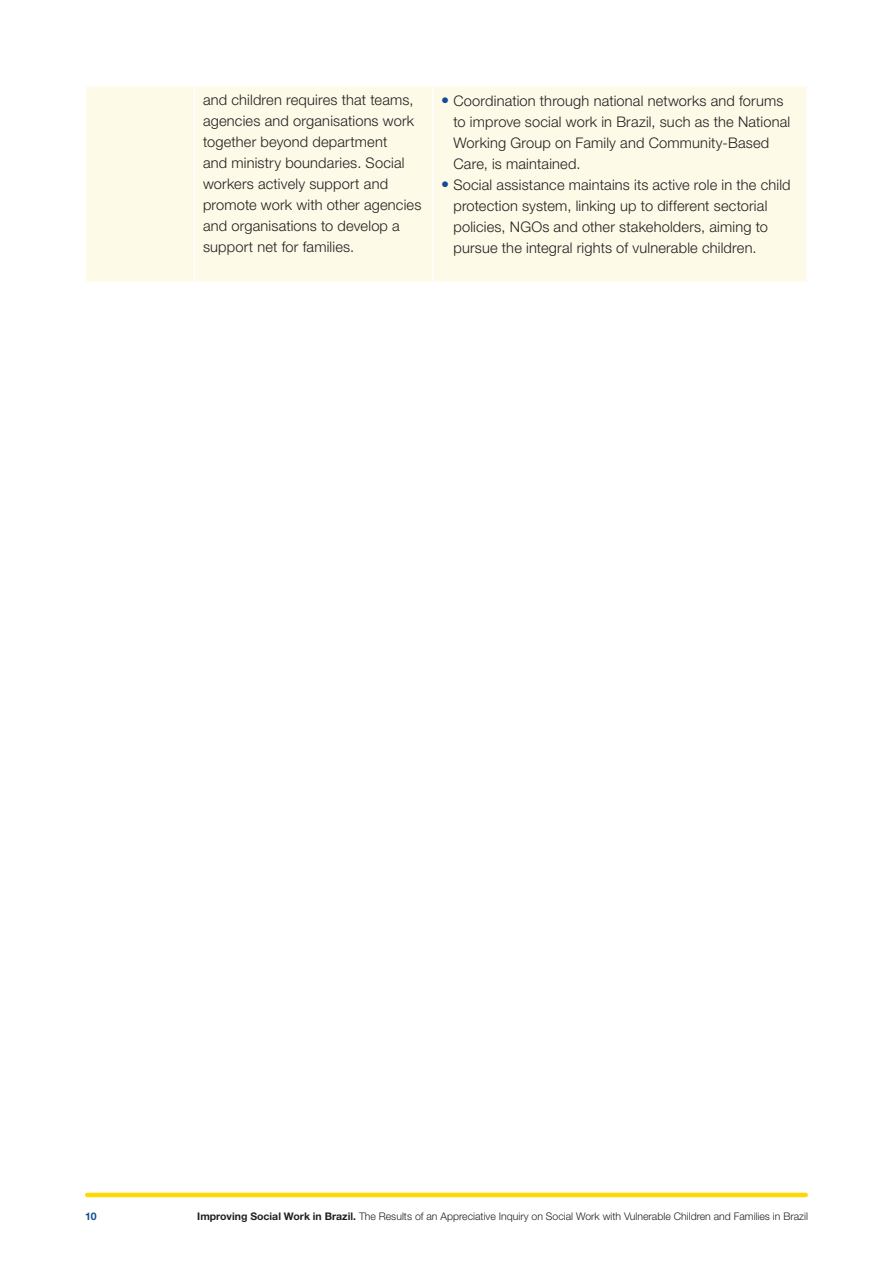
<style>
.page{position:relative;width:893px;height:1263px;background:#fff}
.page>*{position:absolute;margin:0;border:0;box-sizing:border-box;transform-origin:0 0}
.box_table_text{font:300 14.7px/21px "Helvetica Neue LT Std";letter-spacing:.01em;color:#231f20}
.t1{font:300 10.5px "Helvetica Neue LT Std";color:#231f20}
.t2{font:700 10.5px "Helvetica Neue LT Std";color:#0f4d96}
.s1{font-size:16.2px;color:#0f4d96}
.s2{font-weight:700}
</style>
<div class="page">
<hr style="left:87px;top:1193px;width:719px;height:4px;background:#ffd801">
<div style="left:87px;top:87px;width:719px;height:195px;background:#fefae8"></div>
<hr style="left:194px;top:87px;width:1px;height:195px;background:#fff">
<hr style="left:432px;top:87px;width:1px;height:195px;background:#fff">
<p class="box_table_text" style="left:203px;top:89px;width:220px">and children requires that teams, agencies and organisations work together beyond department<br>and ministry boundaries. Social workers actively support and promote work with other agencies and organisations to develop a support net for families.</p>
<p class="box_table_text" style="left:453px;top:90px;width:338px;text-indent:-12px"><span class="s1">•</span> Coordination through national networks and forums to improve social work in Brazil, such as the National Working Group on Family and Community-Based Care, is maintained.</p>
<p class="box_table_text" style="left:453px;top:174px;width:339px;text-indent:-12px"><span class="s1">•</span> Social assistance maintains its active role in the child protection system, linking up to different sectorial policies, NGOs and other stakeholders, aiming to pursue the integral rights of vulnerable children.</p>
<p class="t2" style="left:85px;top:1210px;width:13px">10</p>
<p class="t1" style="left:197px;top:1210px;width:612px"><span class="s2">Improving Social Work in Brazil.</span> The Results of an Appreciative Inquiry on Social Work with Vulnerable Children and Families in Brazil</p>
</div>
